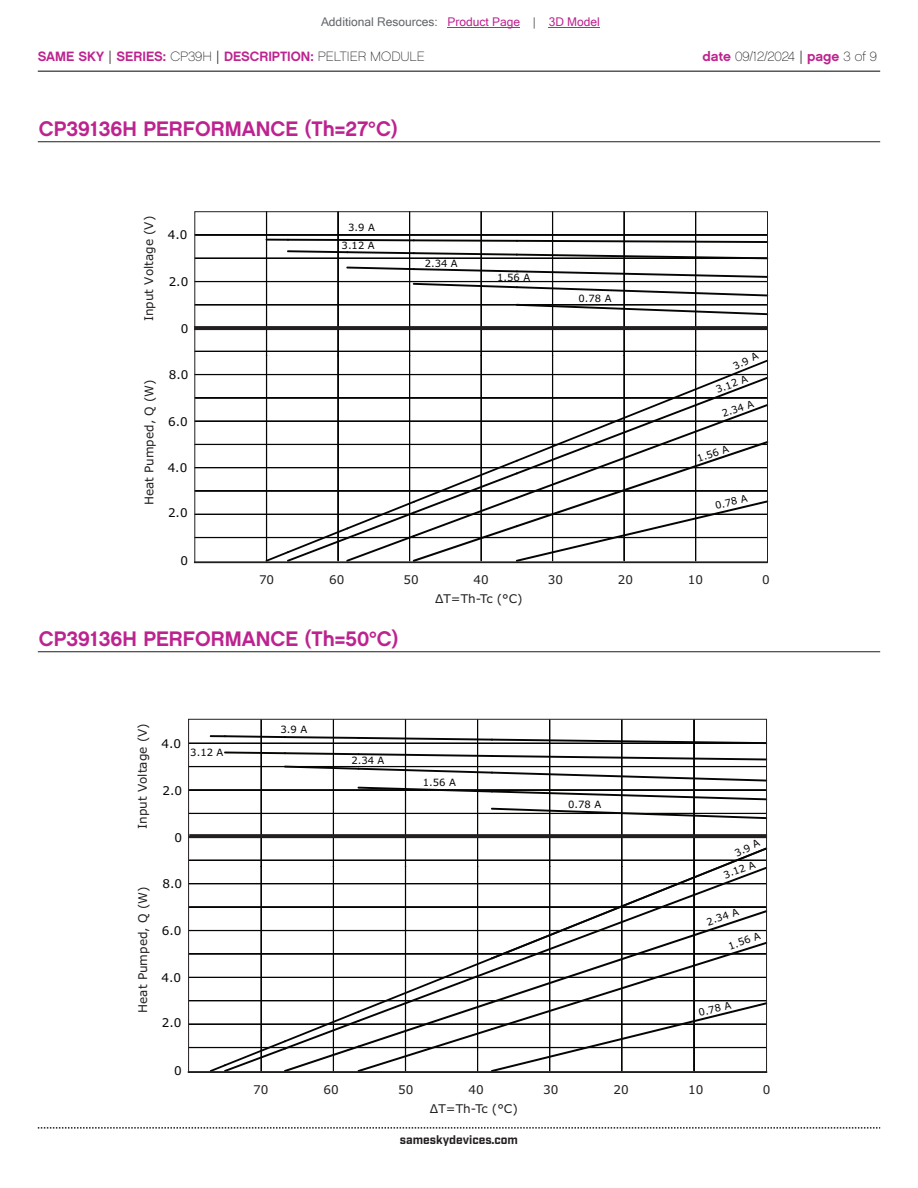
<style>
.page{position:relative;width:918px;height:1188px;background:#fff}
.page>*{position:absolute;margin:0;border:0;box-sizing:border-box;transform-origin:0 0}
.t1{font:21px "Chalet New York Nineteen Sixty";color:#bd238f}
.t2{font:13.5px "Chalet New York Nineteen Sixty";color:#bd238f}
.t3{font:13.5px "Chalet Paris Nineteen Sixty";letter-spacing:-.005em;color:#231f20}
.t4{font:12px "Verdana";color:#231f20}
.t5{font:12px "Verdana";color:#050504}
.t6{font:12px "Microsoft Sans Serif";color:#63676b}
.t7{font:700 12px "Industry";color:#231f20}
.t8{font:10.05px "Verdana";color:#050504}
.s1{color:#bd238f}
.s2{font-family:"Industry";color:#231f20}
.s3{font-family:"Chalet Paris Nineteen Sixty";color:#231f20}
.s4{font-family:"Chalet New York Nineteen Sixty";color:#bd238f}
.s5{font-family:"Industry"}
</style>
<div class="page">
<hr style="left:38px;top:71px;width:842px;height:1px;background:#231f20">
<svg style="left:38px;top:1127px;width:842px;height:2px"></svg>
<svg style="left:196px;top:213px;width:570px;height:348px"></svg>
<svg style="left:196px;top:326px;width:570px;height:4px;background:#272324"></svg>
<hr style="left:38px;top:141px;width:842px;height:1px;background:#231f20">
<svg style="left:190px;top:721px;width:575px;height:350px"></svg>
<svg style="left:190px;top:834px;width:575px;height:4px;background:#2a2627"></svg>
<hr style="left:38px;top:651px;width:842px;height:1px;background:#231f20">
<hr style="left:448px;top:27px;width:72px;height:1px;background:#bd238f">
<hr style="left:549px;top:27px;width:51px;height:1px;background:#bd238f">
<p class="t6" style="left:321px;top:15px;width:280px">Additional Resources: <span class="s1">Product Page</span> | <span class="s1">3D Model</span></p>
<p class="t2" style="left:38px;top:47px;width:389px">SAME SKY <span class="s2">|</span> SERIES: <span class="s3">CP39H</span> <span class="s2">|</span> DESCRIPTION: <span class="s3">PELTIER MODULE</span></p>
<p class="t3" style="left:703px;top:48px;width:176px"><span class="s4">date</span> 09/12/2024 <span class="s5">|</span> <span class="s4">page</span> 3 of 9</p>
<h1 class="t1" style="left:39px;top:115px;width:360px">CP39136H PERFORMANCE (Th=27°C)</h1>
<p class="t4" style="left:141px;top:321px;width:107px;rotate:-90deg">Input Voltage (V)</p>
<p class="t5" style="left:168px;top:227px;width:21px">4.0</p>
<p class="t5" style="left:169px;top:273px;width:21px">2.0</p>
<p class="t5" style="left:181px;top:320px;width:9px">0</p>
<p class="t4" style="left:141px;top:505px;width:127px;rotate:-90deg">Heat Pumped, Q (W)</p>
<p class="t5" style="left:169px;top:366px;width:21px">8.0</p>
<p class="t5" style="left:168px;top:413px;width:21px">6.0</p>
<p class="t5" style="left:168px;top:460px;width:21px">4.0</p>
<p class="t5" style="left:168px;top:505px;width:21px">2.0</p>
<p class="t5" style="left:180px;top:552px;width:9px">0</p>
<p class="t8" style="left:348px;top:220px;width:28px">3.9 A</p>
<p class="t8" style="left:342px;top:239px;width:35px">3.12 A</p>
<p class="t8" style="left:425px;top:256px;width:35px">2.34 A</p>
<p class="t8" style="left:497px;top:270px;width:35px">1.56 A</p>
<p class="t8" style="left:579px;top:292px;width:35px">0.78 A</p>
<p class="t8" style="left:731px;top:361px;width:28px;rotate:-26deg">3.9 A</p>
<p class="t8" style="left:714px;top:383px;width:35px;rotate:-20deg">3.12 A</p>
<p class="t8" style="left:720px;top:407px;width:35px;rotate:-19deg">2.34 A</p>
<p class="t8" style="left:695px;top:453px;width:35px;rotate:-20deg">1.56 A</p>
<p class="t8" style="left:714px;top:499px;width:35px;rotate:-13deg">0.78 A</p>
<p class="t4" style="left:259px;top:572px;width:17px">70</p>
<p class="t4" style="left:329px;top:572px;width:17px">60</p>
<p class="t4" style="left:403px;top:572px;width:17px">50</p>
<p class="t4" style="left:473px;top:572px;width:17px">40</p>
<p class="t4" style="left:548px;top:572px;width:17px">30</p>
<p class="t4" style="left:618px;top:572px;width:17px">20</p>
<p class="t4" style="left:688px;top:572px;width:17px">10</p>
<p class="t4" style="left:762px;top:572px;width:9px">0</p>
<h1 class="t1" style="left:39px;top:625px;width:361px">CP39136H PERFORMANCE (Th=50°C)</h1>
<p class="t4" style="left:435px;top:590px;width:89px">ΔT=Th-Tc (°C)</p>
<p class="t4" style="left:134px;top:829px;width:107px;rotate:-90deg">Input Voltage (V)</p>
<p class="t5" style="left:162px;top:735px;width:21px">4.0</p>
<p class="t5" style="left:162px;top:782px;width:21px">2.0</p>
<p class="t8" style="left:190px;top:745px;width:35px">3.12 A</p>
<p class="t5" style="left:174px;top:829px;width:9px">0</p>
<p class="t4" style="left:135px;top:1013px;width:128px;rotate:-90deg">Heat Pumped, Q (W)</p>
<p class="t5" style="left:162px;top:875px;width:21px">8.0</p>
<p class="t5" style="left:162px;top:923px;width:21px">6.0</p>
<p class="t5" style="left:161px;top:969px;width:21px">4.0</p>
<p class="t5" style="left:162px;top:1014px;width:21px">2.0</p>
<p class="t5" style="left:174px;top:1062px;width:9px">0</p>
<p class="t8" style="left:280px;top:723px;width:28px">3.9 A</p>
<p class="t8" style="left:351px;top:754px;width:35px">2.34 A</p>
<p class="t8" style="left:423px;top:776px;width:35px">1.56 A</p>
<p class="t8" style="left:568px;top:798px;width:35px">0.78 A</p>
<p class="t8" style="left:732px;top:847px;width:28px;rotate:-26deg">3.9 A</p>
<p class="t8" style="left:721px;top:869px;width:35px;rotate:-20deg">3.12 A</p>
<p class="t8" style="left:705px;top:916px;width:35px;rotate:-19deg">2.34 A</p>
<p class="t8" style="left:726px;top:940px;width:35px;rotate:-20deg">1.56 A</p>
<p class="t8" style="left:697px;top:1006px;width:35px;rotate:-13deg">0.78 A</p>
<p class="t4" style="left:253px;top:1081px;width:17px">70</p>
<p class="t4" style="left:324px;top:1081px;width:17px">60</p>
<p class="t4" style="left:398px;top:1081px;width:17px">50</p>
<p class="t4" style="left:469px;top:1081px;width:17px">40</p>
<p class="t4" style="left:543px;top:1081px;width:17px">30</p>
<p class="t4" style="left:614px;top:1081px;width:17px">20</p>
<p class="t4" style="left:688px;top:1081px;width:17px">10</p>
<p class="t4" style="left:763px;top:1081px;width:9px">0</p>
<p class="t4" style="left:430px;top:1100px;width:89px">ΔT=Th-Tc (°C)</p>
<p class="t7" style="left:400px;top:1132px;width:120px">sameskydevices.com</p>
</div>
